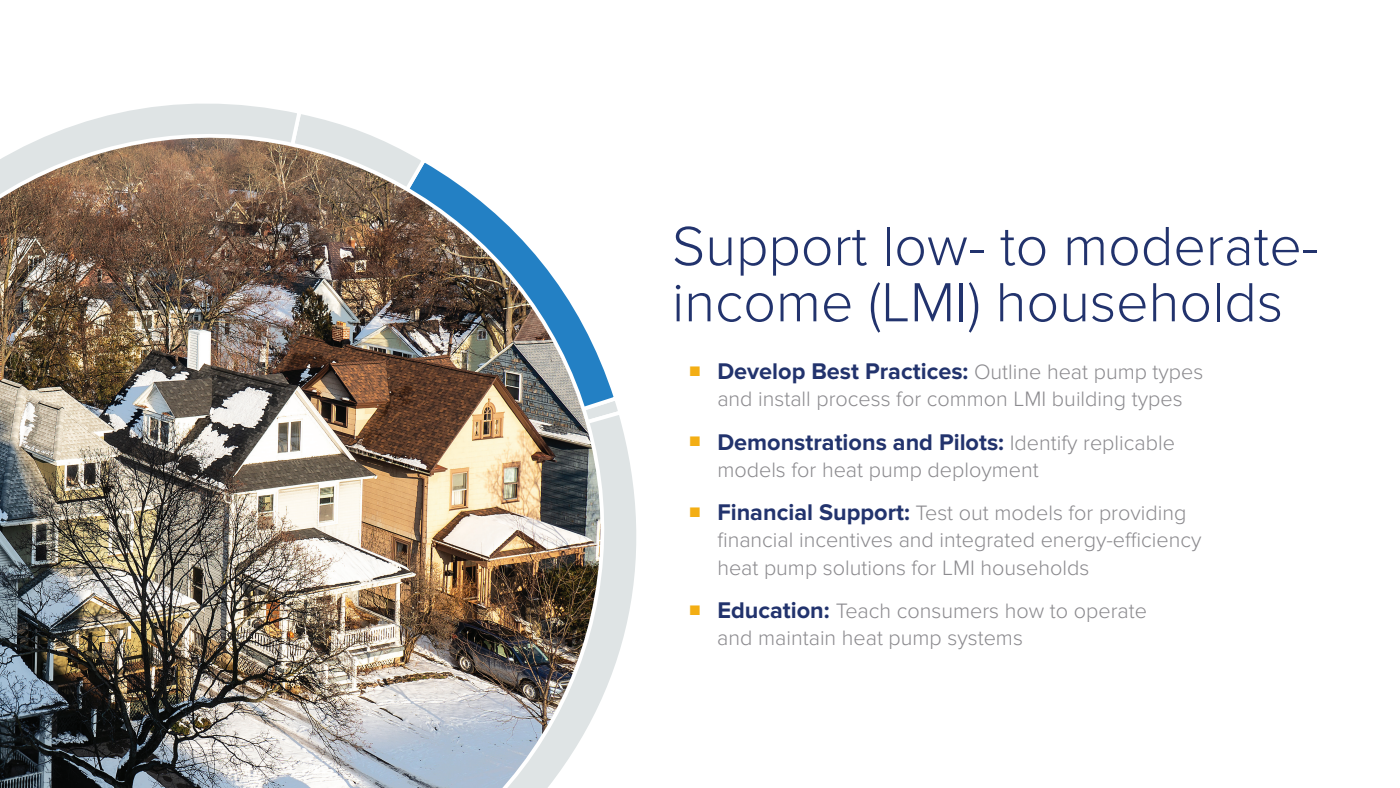
<style>
.page{position:relative;width:1400px;height:788px;background:#fff}
.page>*{position:absolute;margin:0;border:0;box-sizing:border-box;transform-origin:0 0}
.t1{font:300 57.14px/56.2px "Proxima Nova";color:#22336d}
.t2{font:700 23.54px "Proxima Nova";color:#22336d}
.t3{font:300 21.61px/27.2px "Proxima Nova";color:#8b8a8e}
.s1{font-weight:400;font-size:16.62px;color:#f3ae14}
.s2{font-weight:300;font-size:21.61px;color:#8b8a8e}
.s3{font-weight:700;font-size:23.54px;color:#22336d}
</style>
<div class="page">
<img style="left:0;top:103px;width:636px;height:685px">
<h2 class="t1" style="left:672px;top:219px;width:648px">Support low- to moderate&shy;income (LMI) households</h2>
<p class="t2" style="left:690px;top:357px;width:515px"><span class="s1">■</span> Develop Best Practices: <span class="s2">Outline heat pump types</span></p>
<p class="t3" style="left:717px;top:385px;width:467px">and install process for common LMI building types</p>
<p class="t2" style="left:690px;top:428px;width:487px"><span class="s1">■</span> Demonstrations and Pilots: <span class="s2">Identify replicable</span></p>
<p class="t3" style="left:717px;top:456px;width:323px">models for heat pump deployment</p>
<p class="t3" style="left:717px;top:499px;width:486px;text-indent:-28px"><span class="s1">■</span> <span class="s3">Financial Support:</span> Test out models for providing fnancial incentives and integrated energy-efciency heat pump solutions for LMI households</p>
<p class="t3" style="left:717px;top:597px;width:431px;text-indent:-28px"><span class="s1">■</span> <span class="s3">Education:</span> Teach consumers how to operate and maintain heat pump systems</p>
</div>
